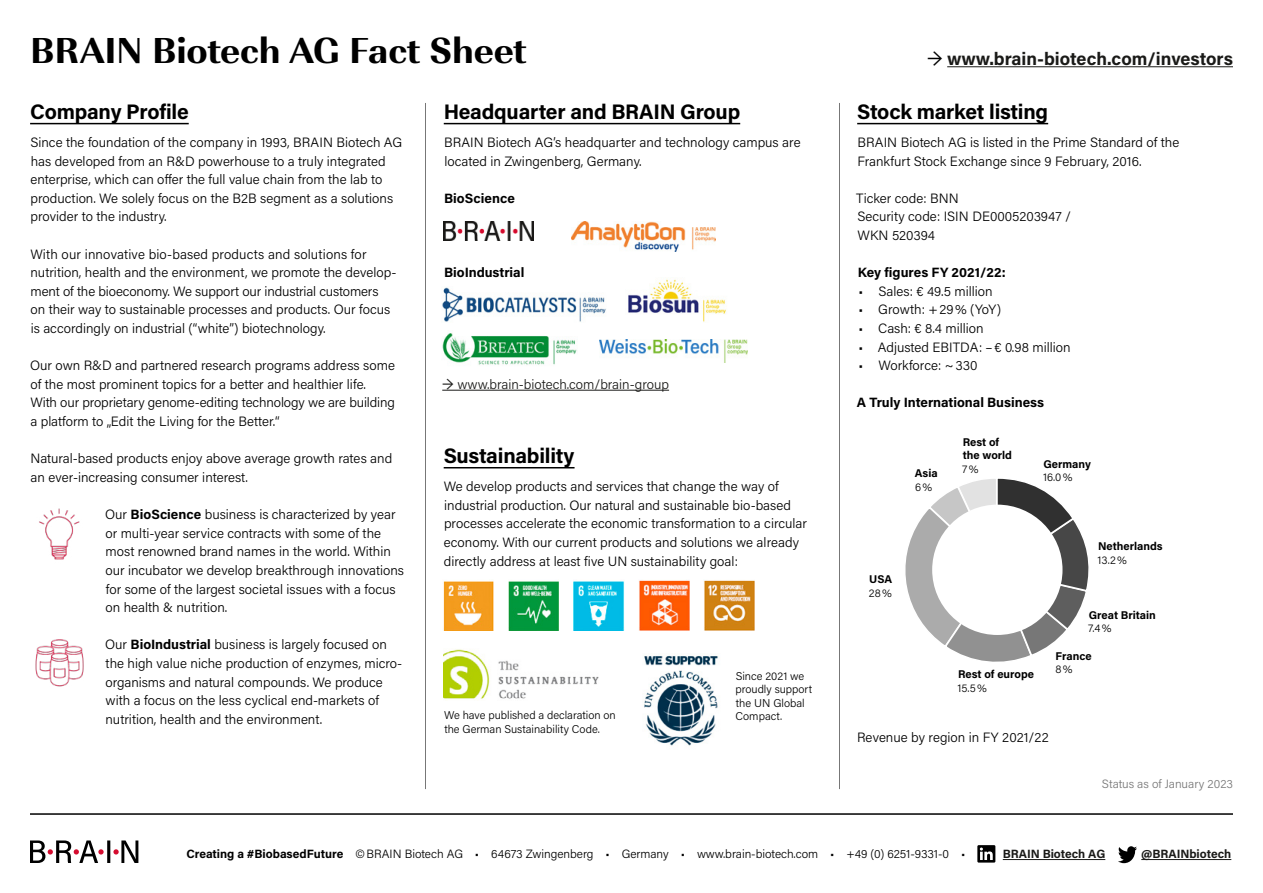
<style>
.page{position:relative;width:1263px;height:893px;background:#fff}
.page>*{position:absolute;margin:0;border:0;box-sizing:border-box;transform-origin:0 0}
.t1{font:700 expanded 37.5px "Imperial URW";color:#000}
.t2{font:700 21px "Acumin Pro";letter-spacing:-.01em;color:#000}
.t3{font:700 18px "Acumin Pro";color:#1a1a18}
.t4{font:300 13.5px/18.6px "Acumin Pro";color:#000}
.t5{font:700 13.5px "Acumin Pro";color:#000}
.t6{font:300 13.5px "Acumin Pro";color:#1a1a18}
.t7{font:300 12px "Acumin Pro";color:#000}
.t8{font:700 12px "Acumin Pro";color:#1a1a18}
.t9{font:300 12px "Acumin Pro";color:#777}
.t10{font:300 11.25px/13.5px "Acumin Pro";color:#000}
.t11{font:700 11.25px/13.5px "Acumin Pro";color:#000}
.s1{font-weight:700}
.s2{font-weight:500}
.s3{font-weight:500;color:#000}
</style>
<div class="page">
<svg style="left:30px;top:840px;width:108px;height:23px"></svg>
<hr style="left:947px;top:66px;width:286px;height:1px;background:#1a1a18">
<hr style="left:30px;top:813px;width:1203px;height:2px;background:#000">
<hr style="left:30px;top:123px;width:159px;height:1px;background:#000">
<hr style="left:444px;top:123px;width:296px;height:1px;background:#000">
<hr style="left:442px;top:390px;width:227px;height:1px;background:#1a1a18">
<hr style="left:444px;top:467px;width:130px;height:1px;background:#000">
<hr style="left:857px;top:123px;width:191px;height:1px;background:#000">
<hr style="left:425px;top:103px;width:1px;height:686px;background:#777">
<hr style="left:839px;top:103px;width:1px;height:686px;background:#777">
<img style="left:35px;top:639px;width:49px;height:48px">
<img style="left:39px;top:508px;width:41px;height:52px">
<img style="left:443px;top:581px;width:51px;height:50px">
<img style="left:508px;top:581px;width:51px;height:50px">
<img style="left:573px;top:581px;width:51px;height:50px">
<img style="left:639px;top:580px;width:50px;height:51px">
<img style="left:704px;top:580px;width:51px;height:51px">
<img style="left:443px;top:221px;width:90px;height:19px">
<img style="left:571px;top:222px;width:145px;height:30px">
<img style="left:442px;top:287px;width:164px;height:35px">
<img style="left:628px;top:279px;width:98px;height:43px">
<img style="left:442px;top:333px;width:135px;height:32px">
<img style="left:599px;top:340px;width:148px;height:22px">
<img style="left:644px;top:656px;width:75px;height:90px">
<img style="left:443px;top:649px;width:156px;height:50px">
<svg style="left:905px;top:478px;width:184px;height:184px"></svg>
<div style="left:932px;top:505px;width:130px;height:130px;background:#fff;border-radius:50%"></div>
<hr style="left:1003px;top:859px;width:102px;height:1px;background:#1a1a18">
<hr style="left:1141px;top:859px;width:90px;height:1px;background:#1a1a18">
<svg style="left:977px;top:845px;width:18px;height:18px"></svg>
<svg style="left:1118px;top:846px;width:19px;height:17px"></svg>
<h1 class="t1" style="left:30px;top:22px;width:498px">BRAIN Biotech AG Fact Sheet</h1>
<h2 class="t2" style="left:30px;top:97px;width:160px">Company Profile</h2>
<p class="t4" style="left:30px;top:132px;width:373px">Since the foundation of the company in 1993, BRAIN Biotech AG has developed from an R&amp;D powerhouse to a truly integrated enterprise, which can offer the full value chain from the lab to production. We solely focus on the B2B segment as a solutions provider to the industry.</p>
<p class="t4" style="left:30px;top:244px;width:368px">With our innovative bio-based products and solutions for nutrition, health and the environment, we promote the develop&shy;ment of the bioeconomy. We support our industrial customers<br>on their way to sustainable processes and products. Our focus is accordingly on industrial (“white”) biotechnology.</p>
<p class="t4" style="left:30px;top:356px;width:366px">Our own R&amp;D and partnered research programs address some of the most prominent topics for a better and healthier life.<br>With our proprietary genome-editing technology we are building a platform to „Edit the Living for the Better.“</p>
<p class="t4" style="left:30px;top:449px;width:363px">Natural-based products enjoy above average growth rates and an ever-increasing consumer interest.</p>
<p class="t4" style="left:105px;top:505px;width:300px">Our <span class="s1">BioScience</span> business is characterized by year or multi-year service contracts with some of the most renowned brand names in the world. Within our incubator we develop breakthrough innovations for some of the largest societal issues with a focus on health &amp; nutrition.</p>
<p class="t4" style="left:105px;top:635px;width:299px">Our <span class="s1">BioIndustrial</span> business is largely focused on the high value niche production of enzymes, micro&shy;organisms and natural compounds. We produce with a focus on the less cyclical end-markets of nutrition, health and the environment.</p>
<h2 class="t2" style="left:444px;top:97px;width:298px">Headquarter and BRAIN Group</h2>
<p class="t4" style="left:444px;top:132px;width:358px">BRAIN Biotech AG’s headquarter and technology campus are located in Zwingenberg, Germany.</p>
<p class="t5" style="left:444px;top:189px;width:72px">BioScience</p>
<p class="t5" style="left:444px;top:263px;width:82px">BioIndustrial</p>
<p class="t6" style="left:442px;top:375px;width:228px"><span class="s2">→</span> www.brain-biotech.com/brain-group</p>
<h2 class="t2" style="left:444px;top:441px;width:132px">Sustainability</h2>
<p class="t4" style="left:444px;top:477px;width:365px">We develop products and services that change the way of industrial production. Our natural and sustainable bio-based processes accelerate the economic transformation to a circular economy. With our current products and solutions we already directly address at least five UN sustainability goal:</p>
<p class="t10" style="left:444px;top:708px;width:173px">We have published a declaration on the German Sustainability Code.</p>
<p class="t10" style="left:735px;top:669px;width:78px">Since 2021 we proudly support the UN Global<br>Compact.</p>
<h3 class="t3" style="left:927px;top:46px;width:307px"><span class="s3">→</span> www.brain-biotech.com/investors</h3>
<h2 class="t2" style="left:857px;top:97px;width:192px">Stock market listing</h2>
<p class="t4" style="left:857px;top:132px;width:323px">BRAIN Biotech AG is listed in the Prime Standard of the<br>Frankfurt Stock Exchange since 9 February, 2016.</p>
<p class="t4" style="left:856px;top:188px;width:216px">Ticker code: BNN<br>Security code: ISIN DE0005203947 /<br>WKN 520394</p>
<p class="t5" style="left:858px;top:263px;width:150px">Key figures FY 2021/22:</p>
<p class="t4" style="left:859px;top:281px;width:136px">• Sales: € 49.5 million</p>
<p class="t4" style="left:859px;top:300px;width:144px">• Growth: +29% (YoY)</p>
<p class="t4" style="left:859px;top:318px;width:126px">• Cash: € 8.4 million</p>
<p class="t4" style="left:859px;top:337px;width:214px">• Adjusted EBITDA: –€ 0.98 million</p>
<p class="t4" style="left:859px;top:356px;width:120px">• Workforce: ~330</p>
<p class="t5" style="left:857px;top:393px;width:189px">A Truly International Business</p>
<p class="t11" style="left:963px;top:435px;width:51px">Rest of the world</p>
<p class="t10" style="left:962px;top:462px;width:18px">7%</p>
<p class="t11" style="left:1043px;top:456px;width:49px">Germany</p>
<p class="t11" style="left:915px;top:466px;width:24px">Asia</p>
<p class="t10" style="left:1043px;top:470px;width:31px">16.0%</p>
<p class="t10" style="left:915px;top:480px;width:19px">6%</p>
<p class="t11" style="left:869px;top:572px;width:25px">USA</p>
<p class="t10" style="left:869px;top:586px;width:24px">28%</p>
<p class="t11" style="left:958px;top:667px;width:77px">Rest of europe</p>
<p class="t10" style="left:957px;top:680px;width:31px">15.5%</p>
<p class="t11" style="left:1098px;top:539px;width:66px">Netherlands</p>
<p class="t10" style="left:1097px;top:552px;width:31px">13.2%</p>
<p class="t11" style="left:1089px;top:607px;width:68px">Great Britain</p>
<p class="t10" style="left:1088px;top:621px;width:25px">7.4%</p>
<p class="t11" style="left:1056px;top:648px;width:38px">France</p>
<p class="t10" style="left:1055px;top:662px;width:19px">8%</p>
<p class="t4" style="left:857px;top:728px;width:193px">Revenue by region in FY 2021/22</p>
<p class="t9" style="left:1102px;top:776px;width:133px">Status as of January 2023</p>
<p class="t7" style="left:186px;top:846px;width:780px"><span class="s1">Creating a #BiobasedFuture</span> ©BRAIN Biotech AG • 64673 Zwingenberg • Germany • www.brain-biotech.com • +49 (0) 6251-9331-0 •</p>
<p class="t8" style="left:1003px;top:846px;width:104px">BRAIN Biotech AG</p>
<p class="t8" style="left:1141px;top:846px;width:92px">@BRAINbiotech</p>
</div>
